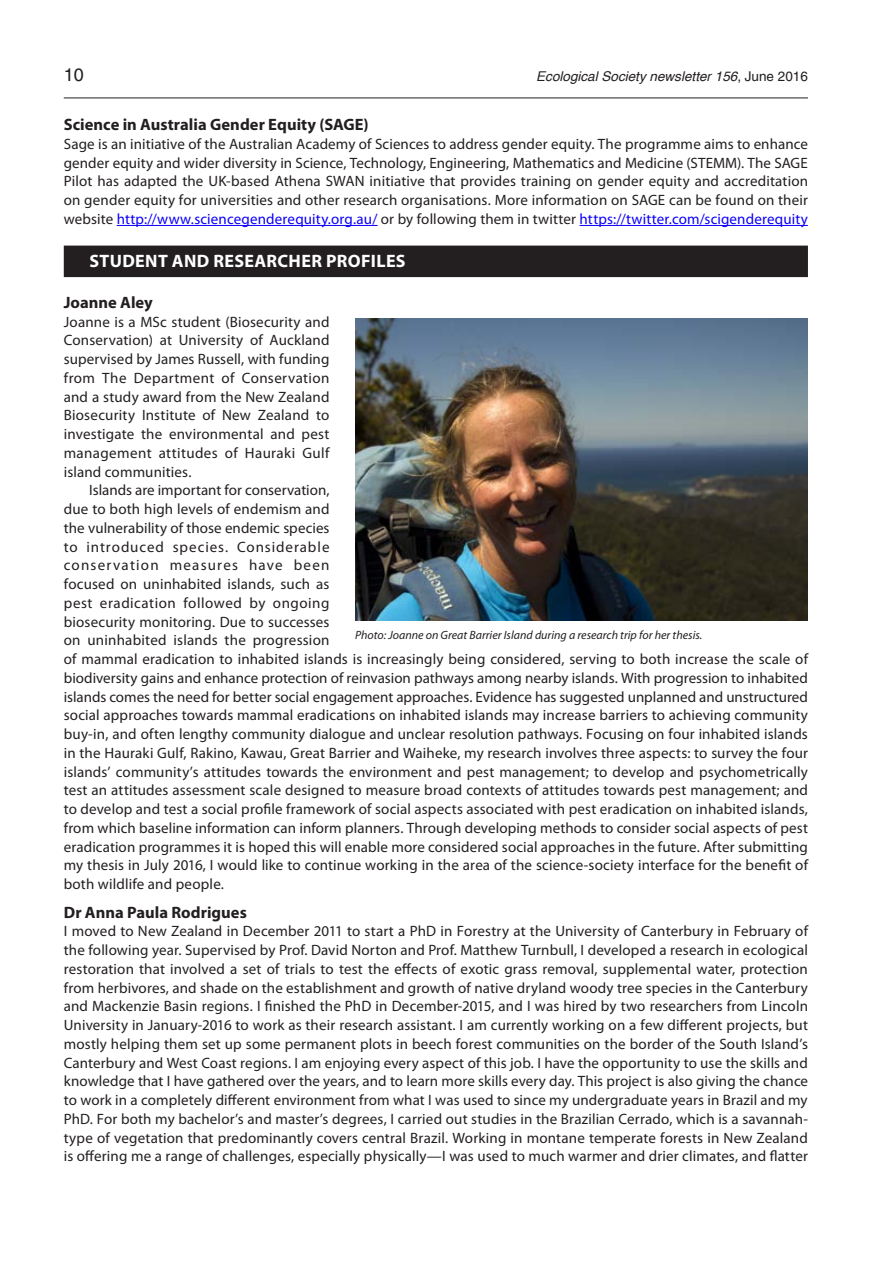
<style>
.page{position:relative;width:893px;height:1263px;background:#fff}
.page>*{position:absolute;margin:0;border:0;box-sizing:border-box;transform-origin:0 0}
.Headline_1_line{font:700 18px "Myriad Pro";letter-spacing:.02em;color:#fff}
.t1{font:18px "Helvetica Maori";color:#231f20}
.Subhead{font:700 16.5px "Myriad Pro";color:#231f20}
.Body_1st{font:15px/18.8px "Myriad Pro";letter-spacing:.01em;color:#231f20;text-align:justify}
.Body_text{font:15px/18.8px "Myriad Pro";letter-spacing:.01em;color:#231f20}
.t2{font:italic 13.5px "Helvetica";color:#231f20}
.t3{font:italic 12px "Myriad Pro";color:#231f20}
.s1{font-family:"Helvetica Maori";font-style:normal}
.s2{color:#0c00fa}
</style>
<div class="page">
<hr style="left:64px;top:98px;width:744px;height:1px;background:#231f20">
<hr style="left:117px;top:225px;width:261px;height:1px;background:#0c00fa">
<hr style="left:580px;top:225px;width:228px;height:1px;background:#0c00fa">
<div style="left:64px;top:246px;width:744px;height:31px;background:#231f20"></div>
<img style="left:355px;top:319px;width:453px;height:302px">
<p class="t1" style="left:64px;top:64px;width:22px">10</p>
<p class="t2" style="left:536px;top:65px;width:273px">Ecological Society newsletter 156<span class="s1">, June 2016</span></p>
<p class="Subhead" style="left:64px;top:114px;width:306px">Science in Australia Gender Equity (SAGE)</p>
<p class="Body_1st" style="left:64px;top:134px;width:746px">Sage is an initiative of the Australian Academy of Sciences to address gender equity. The programme aims to enhance gender equity and wider diversity in Science, Technology, Engineering, Mathematics and Medicine (STEMM). The SAGE Pilot has adapted the UK-based Athena SWAN initiative that provides training on gender equity and accreditation on gender equity for universities and other research organisations. More information on SAGE can be found on their website <span class="s2">http://www.sciencegenderequity.org.au/</span> or by following them in twitter <span class="s2">https://twitter.com/scigenderequity</span></p>
<p class="Headline_1_line" style="left:89px;top:249px;width:318px">STUDENT AND RESEARCHER PROFILES</p>
<p class="Subhead" style="left:64px;top:292px;width:91px">Joanne Aley</p>
<p class="Body_1st" style="left:64px;top:312px;width:267px">Joanne is a MSc student (Biosecurity and Conservation) at University of Auckland supervised by James Russell, with funding from The Department of Conservation and a study award from the New Zealand Biosecurity Institute of New Zealand to investigate the environmental and pest management attitudes of Hauraki Gulf island communities.</p>
<p class="Body_text" style="left:64px;top:481px;width:746px;text-indent:26px">Islands are important for conservation,<br>due to both high levels of endemism and<br>the vulnerability of those endemic species<br>to introduced species. Considerable<br>conservation measures have been<br>focused on uninhabited islands, such as<br>pest eradication followed by ongoing<br>biosecurity monitoring. Due to successes<br>on uninhabited islands the progression<br>of mammal eradication to inhabited islands is increasingly being considered, serving to both increase the scale of biodiversity gains and enhance protection of reinvasion pathways among nearby islands. With progression to inhabited islands comes the need for better social engagement approaches. Evidence has suggested unplanned and unstructured social approaches towards mammal eradications on inhabited islands may increase barriers to achieving community buy-in, and often lengthy community dialogue and unclear resolution pathways. Focusing on four inhabited islands in the Hauraki Gulf, Rakino, Kawau, Great Barrier and Waiheke, my research involves three aspects: to survey the four islands’ community’s attitudes towards the environment and pest management; to develop and psychometrically test an attitudes assessment scale designed to measure broad contexts of attitudes towards pest management; and to develop and test a social profile framework of social aspects associated with pest eradication on inhabited islands, from which baseline information can inform planners. Through developing methods to consider social aspects of pest eradication programmes it is hoped this will enable more considered social approaches in the future. After submitting my thesis in July 2016, I would like to continue working in the area of the science-society interface for the benefit of both wildlife and people.</p>
<p class="Subhead" style="left:64px;top:901px;width:185px">Dr Anna Paula Rodrigues</p>
<p class="Body_1st" style="left:64px;top:922px;width:746px">I moved to New Zealand in December 2011 to start a PhD in Forestry at the University of Canterbury in February of the following year. Supervised by Prof. David Norton and Prof. Matthew Turnbull, I developed a research in ecological restoration that involved a set of trials to test the effects of exotic grass removal, supplemental water, protection from herbivores, and shade on the establishment and growth of native dryland woody tree species in the Canterbury and Mackenzie Basin regions. I finished the PhD in December-2015, and I was hired by two researchers from Lincoln University in January-2016 to work as their research assistant. I am currently working on a few different projects, but mostly helping them set up some permanent plots in beech forest communities on the border of the South Island’s Canterbury and West Coast regions. I am enjoying every aspect of this job. I have the opportunity to use the skills and knowledge that I have gathered over the years, and to learn more skills every day. This project is also giving the chance to work in a completely different environment from what I was used to since my undergraduate years in Brazil and my PhD. For both my bachelor’s and master’s degrees, I carried out studies in the Brazilian Cerrado, which is a savannah&shy;type of vegetation that predominantly covers central Brazil. Working in montane temperate forests in New Zealand is offering me a range of challenges, especially physically—I was used to much warmer and drier climates, and flatter</p>
<p class="t3" style="left:355px;top:628px;width:349px">Photo: Joanne on Great Barrier Island during a research trip for her thesis.</p>
</div>
